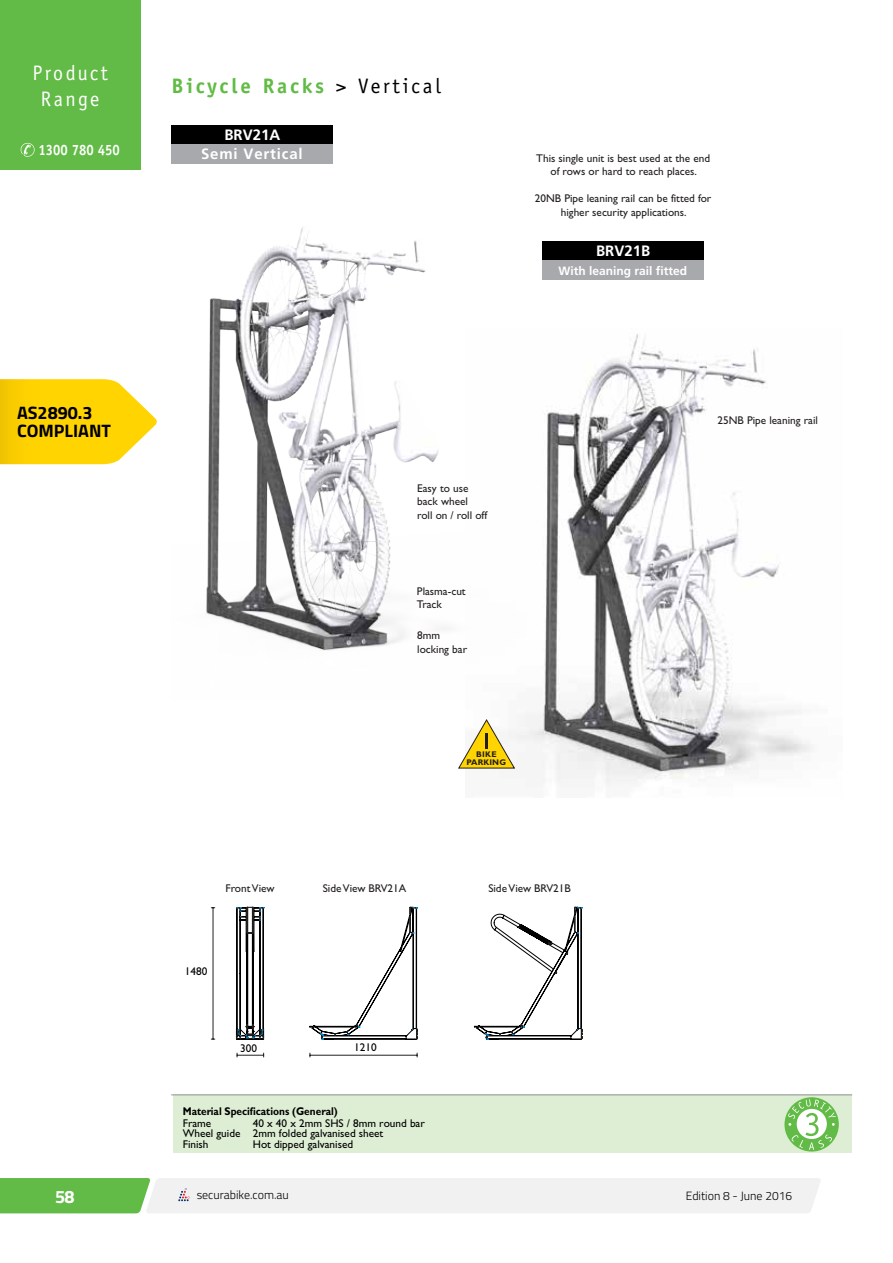
<style>
.page{position:relative;width:893px;height:1263px;background:#fff}
.page>*{position:absolute;margin:0;border:0;box-sizing:border-box;transform-origin:0 0}
.t1{font:700 21px "Officina Sans";letter-spacing:.135em;color:#62bb46}
.t2{font:21px/25.2px "Officina Sans";letter-spacing:.115em;color:#fff;text-align:center;scale:.95 1}
.t3{font:700 18px "Titillium";color:#000}
.t4{font:700 18px "Titillium";color:#fff}
.t5{font:700 15px/19.2px "Frutiger";letter-spacing:.055em;color:#fff;text-align:center}
.t6{font:700 15px "Officina Sans";color:#fff;scale:.88 1}
.t7{font:700 15px "Frutiger";letter-spacing:.03em;color:#fff}
.t8{font:300 12px "Titillium";color:#000}
.t9{font:700 12px "Frutiger";color:#fff}
.t10{font:11.25px/13.5px "Gill Sans";color:#231f20}
.t11{font:11.25px/10.5px "Gill Sans";color:#000}
.t12{font:700 11.25px "Gill Sans";color:#000;scale:.9 1}
.t13{font:11.25px "Gill Sans";color:#000100}
.t14{font:700 8.25px/8.2px "Gill Sans";letter-spacing:.01em;color:#231f20;text-align:center}
.s1{font-weight:400;color:#000}
</style>
<div class="page">
<div style="left:0;top:0;width:140px;height:170px;background:#62bb46"></div>
<svg style="left:0;top:1178px;width:821px;height:35px"></svg>
<svg style="left:21px;top:143px;width:14px;height:14px"></svg>
<img style="left:515px;top:334px;width:296px;height:453px">
<img style="left:206px;top:227px;width:321px;height:473px">
<div style="left:173px;top:1094px;width:679px;height:59px;background:#deeed4"></div>
<hr style="left:171px;top:1094px;width:681px;height:1px;background:#939598">
<svg style="left:784px;top:1097px;width:55px;height:54px"></svg>
<div style="left:171px;top:125px;width:162px;height:20px;background:#000"></div>
<div style="left:171px;top:145px;width:162px;height:19px;background:#a7a9ac"></div>
<div style="left:542px;top:241px;width:162px;height:19px;background:#000"></div>
<div style="left:542px;top:260px;width:162px;height:20px;background:#a7a9ac"></div>
<svg style="left:458px;top:719px;width:57px;height:50px"></svg>
<hr style="left:485px;top:734px;width:3px;height:15px;background:#231f20">
<hr style="left:310px;top:1055px;width:107px;height:1px;background:#221f1f">
<svg style="left:237px;top:1053px;width:27px;height:4px"></svg>
<hr style="left:213px;top:908px;width:1px;height:131px;background:#221f1f">
<svg style="left:236px;top:907px;width:28px;height:133px"></svg>
<svg style="left:309px;top:907px;width:109px;height:133px"></svg>
<svg style="left:474px;top:907px;width:109px;height:133px"></svg>
<svg style="left:0;top:379px;width:157px;height:85px;background:#fdd722"></svg>
<h1 class="t2" style="left:32px;top:61px;width:81px">Product<br>Range</h1>
<h3 class="t6" style="left:38px;top:140px;width:94px">1300 780 450</h3>
<h2 class="t3" style="left:17px;top:399px;width:77px">AS2890.3</h2>
<h2 class="t3" style="left:17px;top:417px;width:95px">COMPLIANT</h2>
<h1 class="t1" style="left:171px;top:73px;width:271px">Bicycle Racks <span class="s1">&gt; Vertical</span></h1>
<h3 class="t5" style="left:201px;top:125px;width:103px">BRV21A<br>Semi Vertical</h3>
<p class="t10" style="left:536px;top:151px;width:175px;text-align:center">This single unit is best used at the end of rows or hard to reach places.</p>
<p class="t10" style="left:535px;top:192px;width:178px;text-align:center">20NB Pipe leaning rail can be fitted for higher security applications.</p>
<h3 class="t7" style="left:596px;top:242px;width:56px">BRV21B</h3>
<p class="t9" style="left:558px;top:264px;width:130px">With leaning rail fitted</p>
<p class="t10" style="left:417px;top:481px;width:71px">Easy to use back wheel<br>roll on / roll off</p>
<p class="t10" style="left:417px;top:584px;width:50px">Plasma-cut<br>Track</p>
<p class="t10" style="left:417px;top:629px;width:51px">8mm locking bar</p>
<p class="t14" style="left:467px;top:750px;width:41px">BIKE<br>PARKING</p>
<p class="t10" style="left:718px;top:414px;width:102px">25NB Pipe leaning rail</p>
<p class="t10" style="left:225px;top:882px;width:51px">Front View</p>
<p class="t10" style="left:323px;top:882px;width:85px">Side View BRV21A</p>
<p class="t10" style="left:488px;top:882px;width:84px">Side View BRV21B</p>
<p class="t13" style="left:185px;top:964px;width:24px">1480</p>
<p class="t13" style="left:240px;top:1041px;width:18px">300</p>
<p class="t13" style="left:354px;top:1041px;width:24px">1210</p>
<p class="t12" style="left:183px;top:1104px;width:174px">Material Specifications (General)</p>
<p class="t11" style="left:183px;top:1118px;width:59px">Frame<br>Wheel guide<br>Finish</p>
<p class="t11" style="left:253px;top:1118px;width:174px">40 x 40 x 2mm SHS / 8mm round bar<br>2mm folded galvanised sheet<br>Hot dipped galvanised</p>
<h2 class="t4" style="left:55px;top:1182px;width:21px">58</h2>
<p class="t8" style="left:197px;top:1186px;width:94px">securabike.com.au</p>
<p class="t8" style="left:686px;top:1187px;width:108px">Edition 8 - June 2016</p>
</div>
